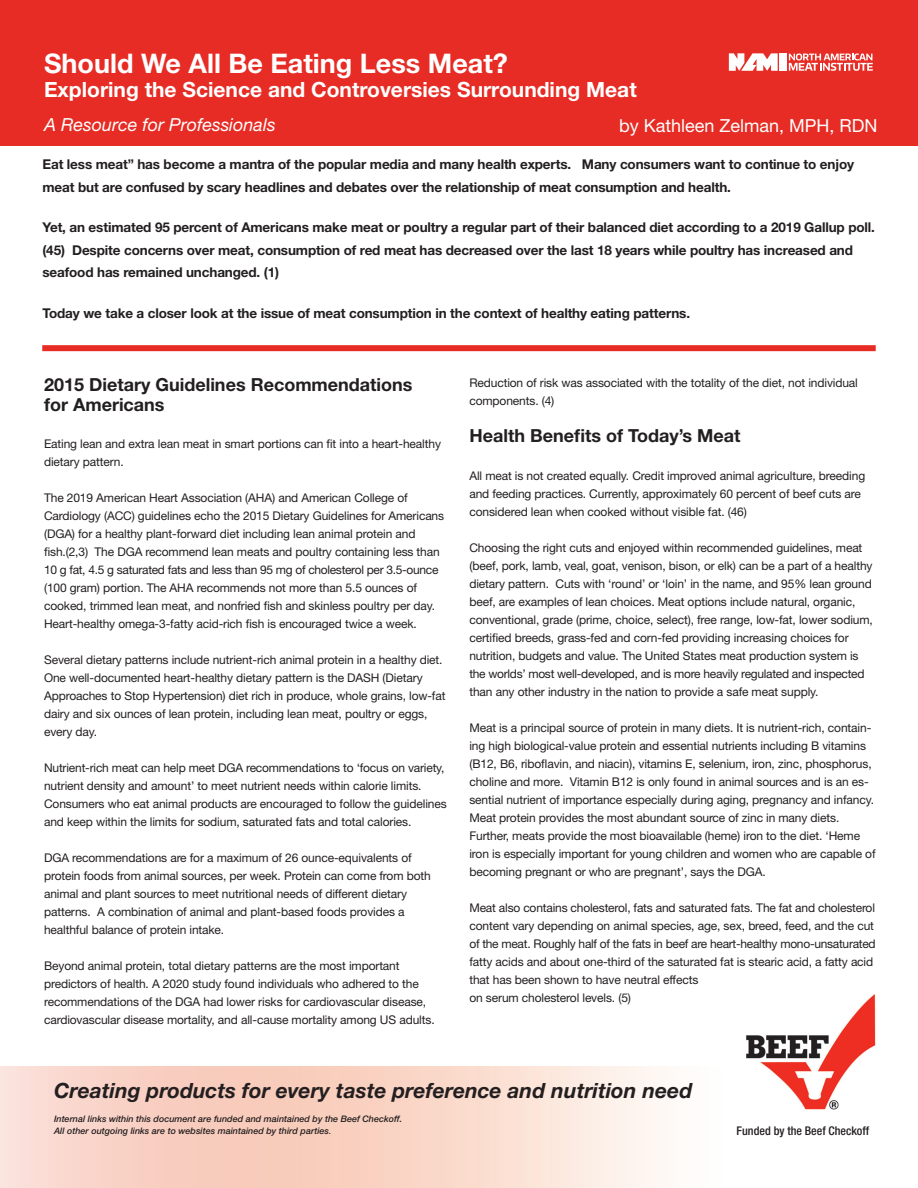
<style>
.page{position:relative;width:918px;height:1188px;background:#fff}
.page>*{position:absolute;margin:0;border:0;box-sizing:border-box;transform-origin:0 0}
.t1{font:700 27px "Helvetica Neue LT Std";color:#fff}
.t2{font:italic 700 21px "Helvetica Neue LT Std";color:#231f20}
.t3{font:700 21px "Helvetica Neue LT Std";color:#fff}
.t4{font:700 18px "Helvetica Neue LT Std";color:#231f20}
.t5{font:italic 18px "Helvetica Neue LT Std";color:#fff}
.t6{font:18px "Helvetica Neue LT Std";color:#fff}
.t7{font:700 13.5px/22.5px "Helvetica Neue LT Std";letter-spacing:-.01em;color:#231f20}
.t8{font:12px/18px "Helvetica Neue LT Std";letter-spacing:-.01em;color:#231f20}
.t9{font:500 condensed 12px "Helvetica Neue LT Std";color:#231f20}
.t10{font:italic 500 9px "Helvetica Neue LT Std";color:#231f20}
.s1{font-weight:400}
</style>
<div class="page">
<svg style="left:0;top:1067px;width:661px;height:121px;background:#fad9cc"></svg>
<img style="left:746px;top:994px;width:130px;height:116px">
<div style="left:0;top:0;width:918px;height:146px;background:#e62c24"></div>
<svg style="left:729px;top:53px;width:49px;height:18px"></svg>
<div style="left:779px;top:53px;width:8px;height:18px;background:#fff"></div>
<svg style="left:789px;top:53px;width:84px;height:18px"></svg>
<div style="left:42px;top:345px;width:834px;height:6px;background:#e62c24"></div>
<p class="t1" style="left:44px;top:53px;width:465px">Should We All Be Eating Less Meat?</p>
<p class="t3" style="left:44px;top:82px;width:594px">Exploring the Science and Controversies Surrounding Meat</p>
<p class="t5" style="left:44px;top:114px;width:233px">A Resource for Professionals</p>
<p class="t6" style="left:619px;top:119px;width:260px">by Kathleen Zelman, MPH, RDN</p>
<p class="t7" style="left:42px;top:155px;width:813px">Eat less meat” has become a mantra of the popular media and many health experts. Many consumers want to continue to enjoy meat but are confused by scary headlines and debates over the relationship of meat consumption and health.</p>
<p class="t7" style="left:42px;top:218px;width:834px">Yet, an estimated 95 percent of Americans make meat or poultry a regular part of their balanced diet according to a 2019 Gallup poll. (45) Despite concerns over meat, consumption of red meat has decreased over the last 18 years while poultry has increased and seafood has remained unchanged. (1)</p>
<p class="t7" style="left:42px;top:303px;width:649px">Today we take a closer look at the issue of meat consumption in the context of healthy eating patterns.</p>
<p class="t4" style="left:44px;top:378px;width:370px">2015 Dietary Guidelines Recommendations</p>
<p class="t4" style="left:44px;top:398px;width:122px">for Americans</p>
<p class="t8" style="left:44px;top:436px;width:398px">Eating lean and extra lean meat in smart portions can fit into a heart-healthy dietary pattern.</p>
<p class="t8" style="left:44px;top:490px;width:365px">The 2019 American Heart Association (AHA) and American College of</p>
<p class="t8" style="left:44px;top:508px;width:402px">Cardiology (ACC) guidelines echo the 2015 Dietary Guidelines for Americans (DGA) for a healthy plant-forward diet including lean animal protein and fish.(2,3) The DGA recommend lean meats and poultry containing less than 10 g fat, 4.5 g saturated fats and less than 95 mg of cholesterol per 3.5-ounce (100 gram) portion. The AHA recommends not more than 5.5 ounces of cooked, trimmed lean meat, and nonfried fish and skinless poultry per day.<br>Heart-healthy omega-3-fatty acid-rich fish is encouraged twice a week.</p>
<p class="t8" style="left:44px;top:652px;width:400px">Several dietary patterns include nutrient-rich animal protein in a healthy diet.<br>One well-documented heart-healthy dietary pattern is the DASH (Dietary</p>
<p class="t8" style="left:44px;top:688px;width:403px">Approaches to Stop Hypertension) diet rich in produce, whole grains, low-fat dairy and six ounces of lean protein, including lean meat, poultry or eggs, every day.</p>
<p class="t8" style="left:44px;top:760px;width:404px">Nutrient-rich meat can help meet DGA recommendations to ‘focus on variety, nutrient density and amount’ to meet nutrient needs within calorie limits.<br>Consumers who eat animal products are encouraged to follow the guidelines and keep within the limits for sodium, saturated fats and total calories.</p>
<p class="t8" style="left:44px;top:850px;width:369px">DGA recommendations are for a maximum of 26 ounce-equivalents of</p>
<p class="t8" style="left:44px;top:868px;width:388px">protein foods from animal sources, per week. Protein can come from both animal and plant sources to meet nutritional needs of different dietary</p>
<p class="t8" style="left:44px;top:904px;width:362px">patterns. A combination of animal and plant-based foods provides a</p>
<p class="t8" style="left:44px;top:922px;width:182px">healthful balance of protein intake.</p>
<p class="t8" style="left:44px;top:958px;width:357px">Beyond animal protein, total dietary patterns are the most important</p>
<p class="t8" style="left:44px;top:976px;width:376px">predictors of health. A 2020 study found individuals who adhered to the</p>
<p class="t8" style="left:44px;top:994px;width:392px">recommendations of the DGA had lower risks for cardiovascular disease, cardiovascular disease mortality, and all-cause mortality among US adults.</p>
<p class="t8" style="left:469px;top:375px;width:390px">Reduction of risk was associated with the totality of the diet, not individual components. (4)</p>
<p class="t4" style="left:469px;top:429px;width:273px">Health Benefits of Today’s Meat</p>
<p class="t8" style="left:469px;top:468px;width:397px">All meat is not created equally. Credit improved animal agriculture, breeding and feeding practices. Currently, approximately 60 percent of beef cuts are considered lean when cooked without visible fat. (46)</p>
<p class="t8" style="left:469px;top:540px;width:405px">Choosing the right cuts and enjoyed within recommended guidelines, meat (beef, pork, lamb, veal, goat, venison, bison, or elk) can be a part of a healthy dietary pattern. Cuts with ‘round’ or ‘loin’ in the name, and 95% lean ground beef, are examples of lean choices. Meat options include natural, organic, conventional, grade (prime, choice, select), free range, low-fat, lower sodium, certified breeds, grass-fed and corn-fed providing increasing choices for</p>
<p class="t8" style="left:469px;top:648px;width:397px">nutrition, budgets and value. The United States meat production system is the worlds’ most well-developed, and is more heavily regulated and inspected than any other industry in the nation to provide a safe meat supply.</p>
<p class="t8" style="left:469px;top:720px;width:406px">Meat is a principal source of protein in many diets. It is nutrient-rich, contain&shy;ing high biological-value protein and essential nutrients including B vitamins (B12, B6, riboflavin, and niacin), vitamins E, selenium, iron, zinc, phosphorus, choline and more. Vitamin B12 is only found in animal sources and is an es&shy;sential nutrient of importance especially during aging, pregnancy and infancy.</p>
<p class="t8" style="left:469px;top:810px;width:408px">Meat protein provides the most abundant source of zinc in many diets.<br>Further, meats provide the most bioavailable (heme) iron to the diet. ‘Heme iron is especially important for young children and women who are capable of becoming pregnant or who are pregnant’, says the DGA.</p>
<p class="t8" style="left:469px;top:900px;width:408px">Meat also contains cholesterol, fats and saturated fats. The fat and cholesterol content vary depending on animal species, age, sex, breed, feed, and the cut of the meat. Roughly half of the fats in beef are heart-healthy mono-unsaturated fatty acids and about one-third of the saturated fat is stearic acid, a fatty acid that has been shown to have neutral effects</p>
<p class="t8" style="left:469px;top:990px;width:163px">on serum cholesterol levels. (5)</p>
<p class="t2" style="left:54px;top:1083px;width:640px">Creating products for every taste preference and nutrition need</p>
<p class="t10" style="left:54px;top:1115px;width:350px">Internal links within this document are funded and maintained by the Beef Checkoff.</p>
<p class="t10" style="left:54px;top:1128px;width:279px">All other outgoing links are to websites maintained by third parties<span class="s1">.</span></p>
<p class="t9" style="left:737px;top:1124px;width:134px">Funded by the Beef Checkoff</p>
</div>
